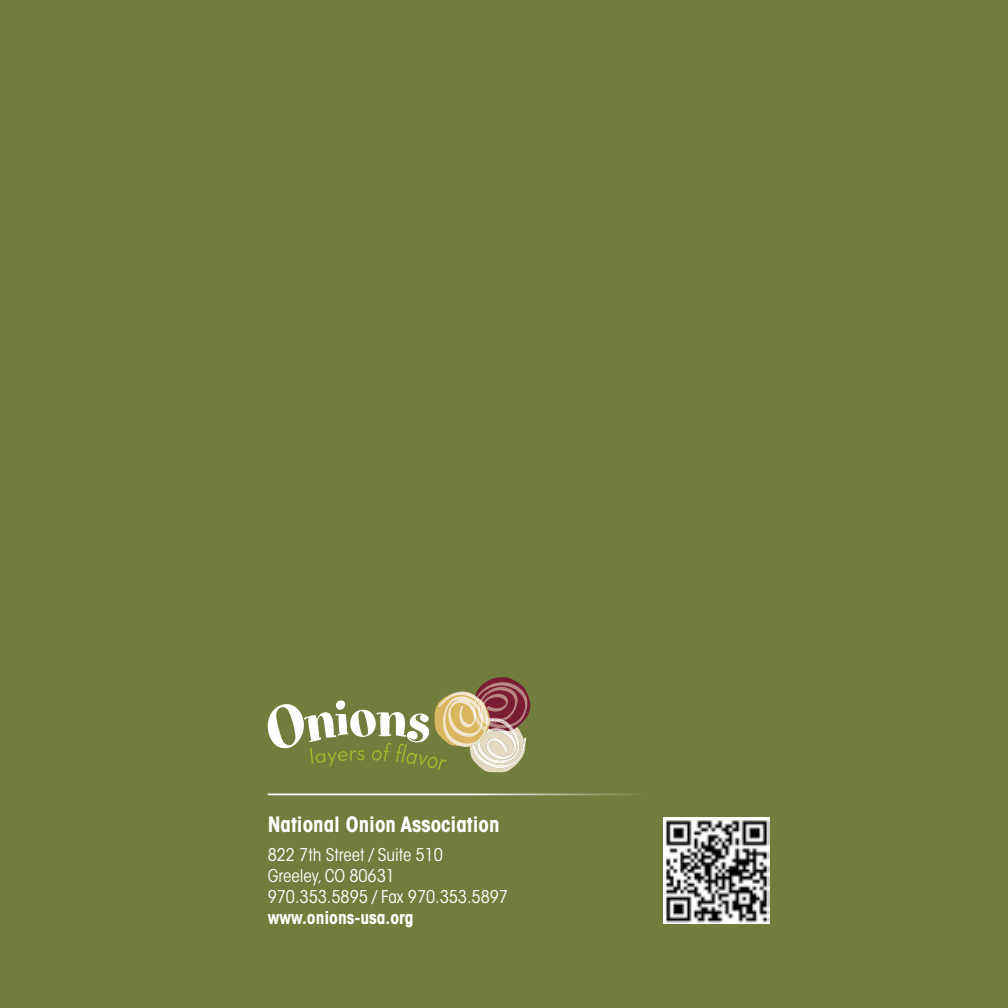
<style>
.page{position:relative;width:1008px;height:1008px;background:#717d3d}
.page>*{position:absolute;margin:0;border:0;box-sizing:border-box;transform-origin:0 0}
.t1{font:700 condensed 21px "ITC Avant Garde Std";color:#fff}
.t2{font:condensed 17.5px/21px "ITC Avant Garde Std";color:#fff}
.t3{font:700 condensed 17.5px "ITC Avant Garde Std";color:#fff}
</style>
<div class="page">
<svg style="left:267px;top:677px;width:264px;height:95px"></svg>
<hr style="left:268px;top:794px;width:378px;height:1px;background:#fff">
<img style="left:664px;top:818px;width:106px;height:106px">
<p class="t1" style="left:268px;top:811px;width:233px">National Onion Association</p>
<p class="t2" style="left:268px;top:844px;width:242px">822 7th Street / Suite 510<br>Greeley, CO 80631<br>970.353.5895 / Fax 970.353.5897</p>
<p class="t3" style="left:268px;top:906px;width:147px">www.onions-usa.org</p>
</div>
